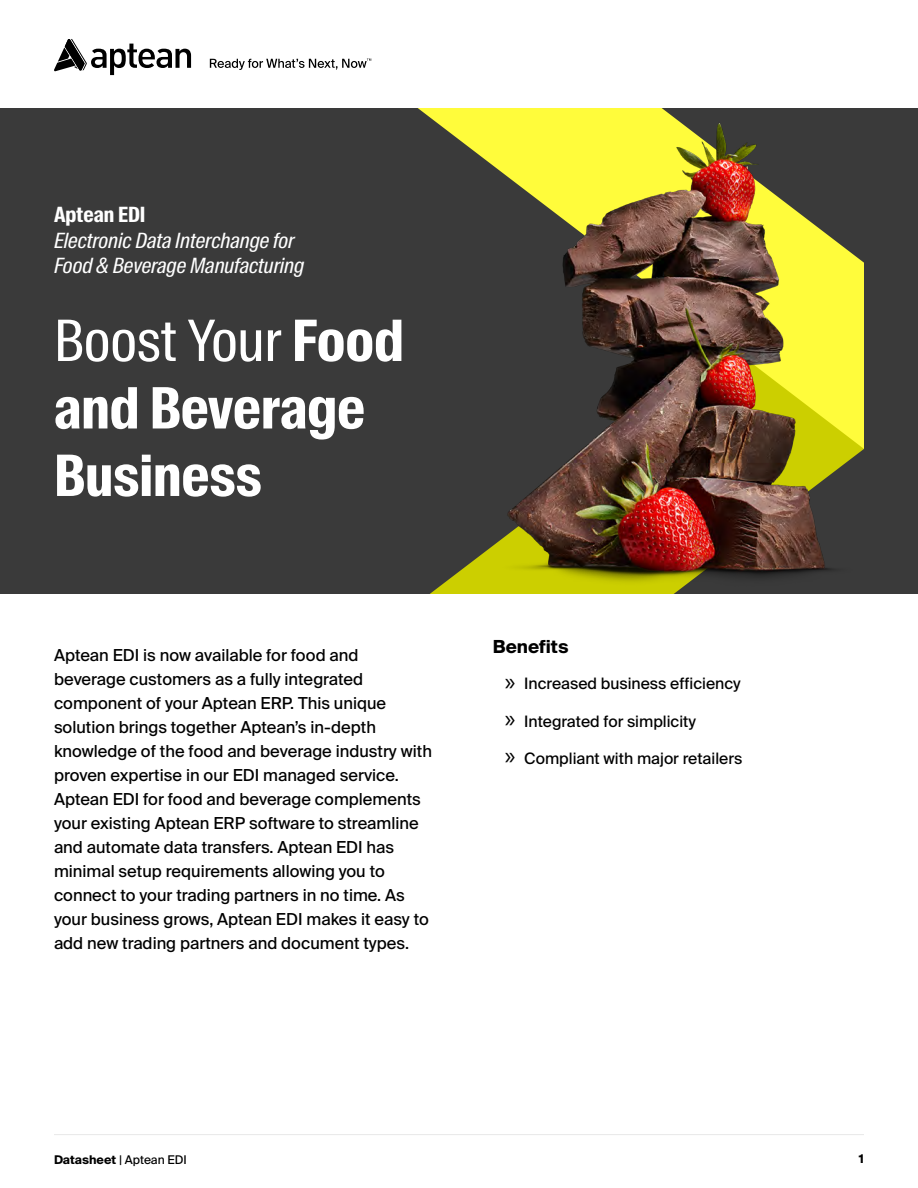
<style>
.page{position:relative;width:918px;height:1188px;background:#fff}
.page>*{position:absolute;margin:0;border:0;box-sizing:border-box;transform-origin:0 0}
.t1{font:700 57px/67.5px "Suisse Intl Cond";color:#fff}
.t2{font:italic 21px/25.5px "Suisse Intl Cond";color:#fff}
.t3{font:700 21px "Suisse Intl Cond";color:#fff}
.t4{font:700 18px "Suisse Intl";color:#000}
.t5{font:16.5px/24px "Suisse Intl";color:#000}
.t6{font:15.75px "Suisse Intl";color:#000}
.t7{font:12px "Suisse Intl";color:#000}
.t8{font:700 12px "Suisse Intl";color:#000}
.s1{font-weight:400}
.s2{font-family:"Myriad Pro";font-size:25.5px}
.s3{font-weight:700}
</style>
<div class="page">
<div style="left:0;top:108px;width:918px;height:486px;background:#3a3a3a"></div>
<svg style="left:430px;top:555px;width:50px;height:39px"></svg>
<svg style="left:418px;top:108px;width:62px;height:48px"></svg>
<svg style="left:54px;top:39px;width:137px;height:36px"></svg>
<svg style="left:210px;top:58px;width:161px;height:12px"></svg>
<hr style="left:54px;top:1134px;width:810px;height:1px;background:#eaeaea">
<img style="left:480px;top:108px;width:384px;height:486px">
<p class="t3" style="left:54px;top:203px;width:93px">Aptean EDI</p>
<p class="t2" style="left:54px;top:228px;width:252px">Electronic Data Interchange for<br>Food &amp; Beverage Manufacturing</p>
<h1 class="t1" style="left:54px;top:308px;width:351px"><span class="s1">Boost Your</span> Food and Beverage<br>Business</h1>
<p class="t5" style="left:54px;top:643px;width:380px">Aptean EDI is now available for food and beverage customers as a fully integrated component of your Aptean ERP. This unique solution brings together Aptean’s in-depth knowledge of the food and beverage industry with proven expertise in our EDI managed service.<br>Aptean EDI for food and beverage complements your existing Aptean ERP software to streamline and automate data transfers. Aptean EDI has minimal setup requirements allowing you to connect to your trading partners in no time. As your business grows, Aptean EDI makes it easy to add new trading partners and document types.</p>
<p class="t4" style="left:493px;top:637px;width:77px">Benefits</p>
<p class="t6" style="left:505px;top:675px;width:237px"><span class="s2">»</span> Increased business efficiency</p>
<p class="t6" style="left:505px;top:712px;width:193px"><span class="s2">»</span> Integrated for simplicity</p>
<p class="t6" style="left:505px;top:749px;width:239px"><span class="s2">»</span> Compliant with major retailers</p>
<p class="t7" style="left:54px;top:1153px;width:134px"><span class="s3">Datasheet</span> | Aptean EDI</p>
<p class="t8" style="left:859px;top:1152px;width:7px">1</p>
</div>
